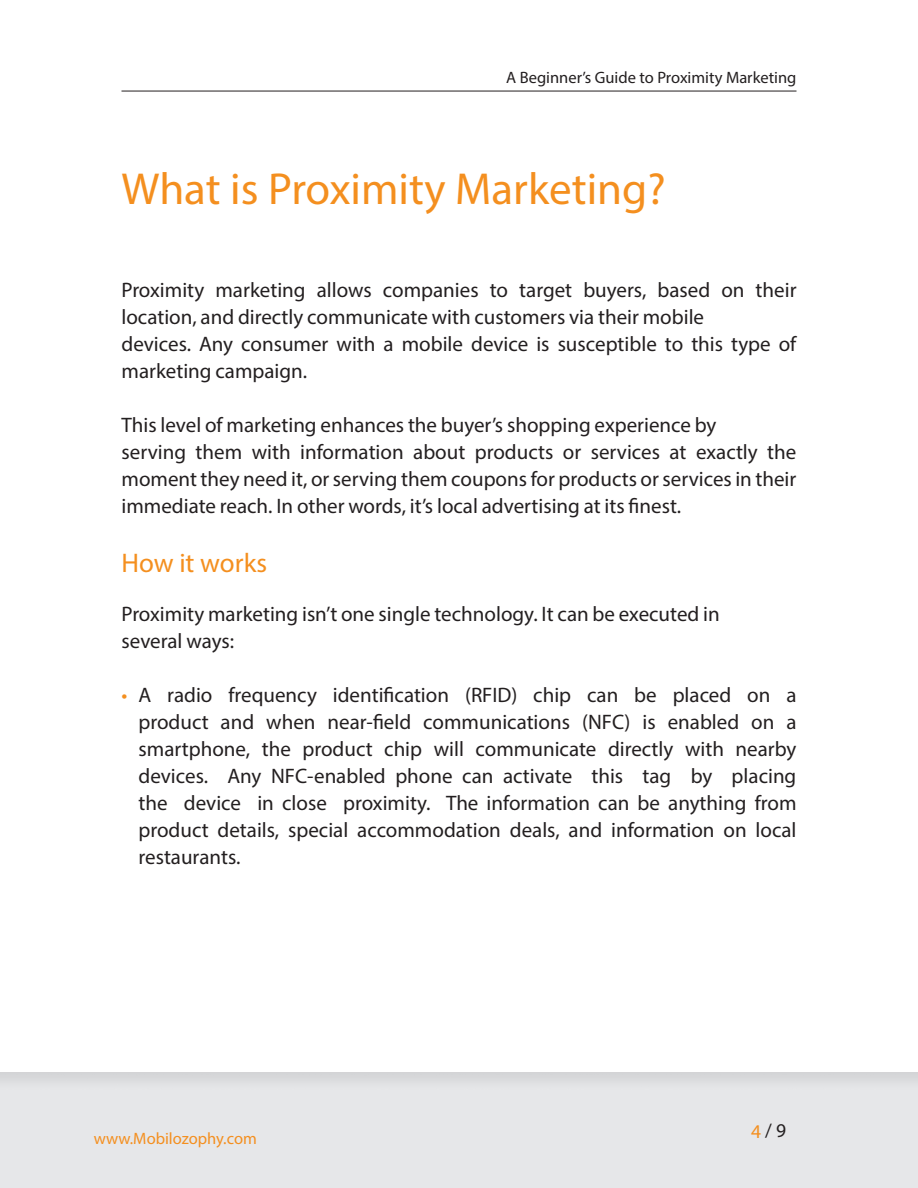
<style>
.page{position:relative;width:918px;height:1188px;background:#fff}
.page>*{position:absolute;margin:0;border:0;box-sizing:border-box;transform-origin:0 0}
.Title_30{font:45px "Myriad Pro";color:#f48f1f}
.Title_14{font:27px "Myriad Pro";color:#f48f1f}
.Text_14_Tab{font:21px/27px "Myriad Pro";color:#231f20}
.Text_14{font:21px "Myriad Pro";color:#231f20}
.Page_number_-_actual{font:19.5px "Myriad Pro";color:#231f20}
.Book_title{font:16.5px "Myriad Pro";color:#231f20}
.Book_title-2{font:16.5px "Myriad Pro";color:#f48f1f}
.s1{color:#f48f1f}
</style>
<div class="page">
<div style="left:0;top:1070px;width:918px;height:118px;background:#231f20;opacity:.1"></div>
<hr style="left:122px;top:91px;width:674px;height:1px;background:#231f20">
<p class="Book_title" style="left:506px;top:67px;width:292px">A Beginner’s Guide to Proximity Marketing</p>
<p class="Title_30" style="left:122px;top:161px;width:546px">What is Proximity Marketing?</p>
<p class="Text_14_Tab" style="left:122px;top:276px;width:677px">Proximity marketing allows companies to target buyers, based on their location, and directly communicate with customers via their mobile</p>
<p class="Text_14_Tab" style="left:122px;top:330px;width:676px">devices. Any consumer with a mobile device is susceptible to this type of marketing campaign.</p>
<p class="Text_14_Tab" style="left:122px;top:411px;width:597px">This level of marketing enhances the buyer’s shopping experience by</p>
<p class="Text_14_Tab" style="left:122px;top:438px;width:676px;text-align:justify">serving them with information about products or services at exactly the moment they need it, or serving them coupons for products or services in their immediate reach. In other words, it’s local advertising at its finest.</p>
<p class="Title_14" style="left:122px;top:547px;width:147px">How it works</p>
<p class="Text_14" style="left:122px;top:601px;width:600px">Proximity marketing isn’t one single technology. It can be executed in</p>
<p class="Text_14" style="left:122px;top:628px;width:114px">several ways:</p>
<p class="Text_14_Tab" style="left:139px;top:681px;width:660px;text-align:justify;text-indent:-17px"><span class="s1">•</span> A radio frequency identification (RFID) chip can be placed on a product and when near-field communications (NFC) is enabled on a smartphone, the product chip will communicate directly with nearby devices. Any NFC-enabled phone can activate this tag by placing the device in close proximity. The information can be anything from product details, special accommodation deals, and information on local restaurants.</p>
<p class="Book_title-2" style="left:94px;top:1128px;width:165px">www.Mobilozophy.com</p>
<p class="Page_number_-_actual" style="left:751px;top:1119px;width:36px"><span class="s1">4</span>/ 9</p>
</div>
